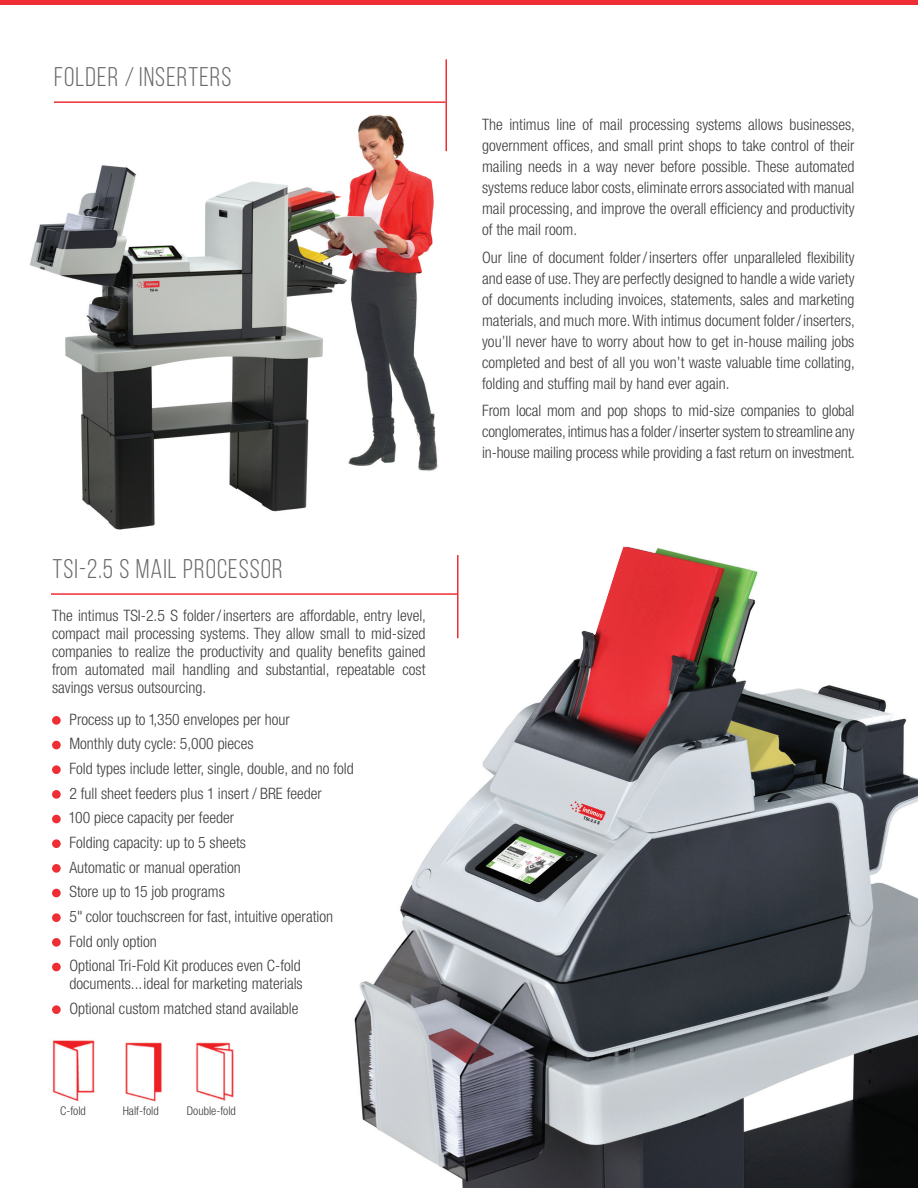
<style>
.page{position:relative;width:918px;height:1188px;background:#fff}
.page>*{position:absolute;margin:0;border:0;box-sizing:border-box;transform-origin:0 0}
.t1{font:27px "Bebas Neue";letter-spacing:.04em;color:#69696c}
.t2{font:300 condensed 15.75px/21px "Helvetica Neue LT Std";color:#3e3e3f;text-align:justify}
.t3{font:300 condensed 12px "Helvetica Neue LT Std";color:#3e3e3f}
</style>
<div class="page">
<img style="left:354px;top:546px;width:564px;height:642px">
<img style="left:29px;top:105px;width:418px;height:425px">
<div style="left:0;top:0;width:918px;height:5px;background:#ee2d34"></div>
<hr style="left:54px;top:101px;width:392px;height:2px;background:#ee2d34">
<hr style="left:51px;top:593px;width:407px;height:2px;background:#ee2d34">
<hr style="left:446px;top:59px;width:1px;height:92px;background:#ee2d34">
<hr style="left:457px;top:555px;width:2px;height:83px;background:#ee2d34">
<img style="left:196px;top:1042px;width:38px;height:59px">
<div style="left:52px;top:716px;width:9px;height:9px;background:#ee2d34;border-radius:50%"></div>
<div style="left:52px;top:741px;width:9px;height:8px;background:#ee2d34;border-radius:50%"></div>
<div style="left:52px;top:765px;width:9px;height:9px;background:#ee2d34;border-radius:50%"></div>
<div style="left:52px;top:790px;width:9px;height:9px;background:#ee2d34;border-radius:50%"></div>
<div style="left:52px;top:815px;width:9px;height:8px;background:#ee2d34;border-radius:50%"></div>
<div style="left:52px;top:839px;width:9px;height:9px;background:#ee2d34;border-radius:50%"></div>
<div style="left:52px;top:864px;width:9px;height:9px;background:#ee2d34;border-radius:50%"></div>
<div style="left:52px;top:889px;width:9px;height:8px;background:#ee2d34;border-radius:50%"></div>
<div style="left:52px;top:913px;width:9px;height:9px;background:#ee2d34;border-radius:50%"></div>
<div style="left:52px;top:938px;width:9px;height:9px;background:#ee2d34;border-radius:50%"></div>
<div style="left:52px;top:963px;width:9px;height:8px;background:#ee2d34;border-radius:50%"></div>
<div style="left:52px;top:1005px;width:9px;height:9px;background:#ee2d34;border-radius:50%"></div>
<img style="left:52px;top:1040px;width:43px;height:61px">
<img style="left:125px;top:1042px;width:37px;height:60px">
<p class="t1" style="left:54px;top:63px;width:179px">FOLDER / INSERTERS</p>
<p class="t1" style="left:52px;top:554px;width:232px">TSI-2.5 S MAIL PROCESSOR</p>
<p class="t2" style="left:52px;top:607px;width:376px;line-height:18px">The intimus TSI-2.5 S folder/inserters are affordable, entry level, compact mail processing systems. They allow small to mid-sized companies to realize the productivity and quality benefits gained from automated mail handling and substantial, repeatable cost savings versus outsourcing.</p>
<p class="t2" style="left:69px;top:709px;width:222px">Process up to 1,350 envelopes per hour</p>
<p class="t2" style="left:69px;top:733px;width:186px">Monthly duty cycle: 5,000 pieces</p>
<p class="t2" style="left:69px;top:758px;width:286px">Fold types include letter, single, double, and no fold</p>
<p class="t2" style="left:69px;top:783px;width:254px">2 full sheet feeders plus 1 insert / BRE feeder</p>
<p class="t2" style="left:69px;top:807px;width:167px">100 piece capacity per feeder</p>
<p class="t2" style="left:69px;top:832px;width:178px">Folding capacity: up to 5 sheets</p>
<p class="t2" style="left:69px;top:856px;width:173px">Automatic or manual operation</p>
<p class="t2" style="left:69px;top:881px;width:157px">Store up to 15 job programs</p>
<p class="t2" style="left:69px;top:906px;width:265px">5" color touchscreen for fast, intuitive operation</p>
<p class="t2" style="left:69px;top:930px;width:89px">Fold only option</p>
<p class="t2" style="left:69px;top:957px;width:235px;line-height:18px">Optional Tri-Fold Kit produces even C-fold documents...ideal for marketing materials</p>
<p class="t2" style="left:69px;top:998px;width:231px">Optional custom matched stand available</p>
<p class="t3" style="left:60px;top:1103px;width:27px">C-fold</p>
<p class="t3" style="left:123px;top:1103px;width:37px">Half-fold</p>
<p class="t3" style="left:187px;top:1103px;width:51px">Double-fold</p>
<p class="t2" style="left:482px;top:114px;width:374px">The intimus line of mail processing systems allows businesses, government offices, and small print shops to take control of their mailing needs in a way never before possible. These automated systems reduce labor costs, eliminate errors associated with manual mail processing, and improve the overall efficiency and productivity of the mail room.</p>
<p class="t2" style="left:482px;top:246px;width:374px">Our line of document folder/inserters offer unparalleled flexibility and ease of use. They are perfectly designed to handle a wide variety of documents including invoices, statements, sales and marketing materials, and much more. With intimus document folder/inserters, you’ll never have to worry about how to get in-house mailing jobs completed and best of all you won’t waste valuable time collating, folding and stuffing mail by hand ever again.</p>
<p class="t2" style="left:482px;top:400px;width:374px">From local mom and pop shops to mid-size companies to global conglomerates, intimus has a folder/inserter system to streamline any in-house mailing process while providing a fast return on investment.</p>
</div>
